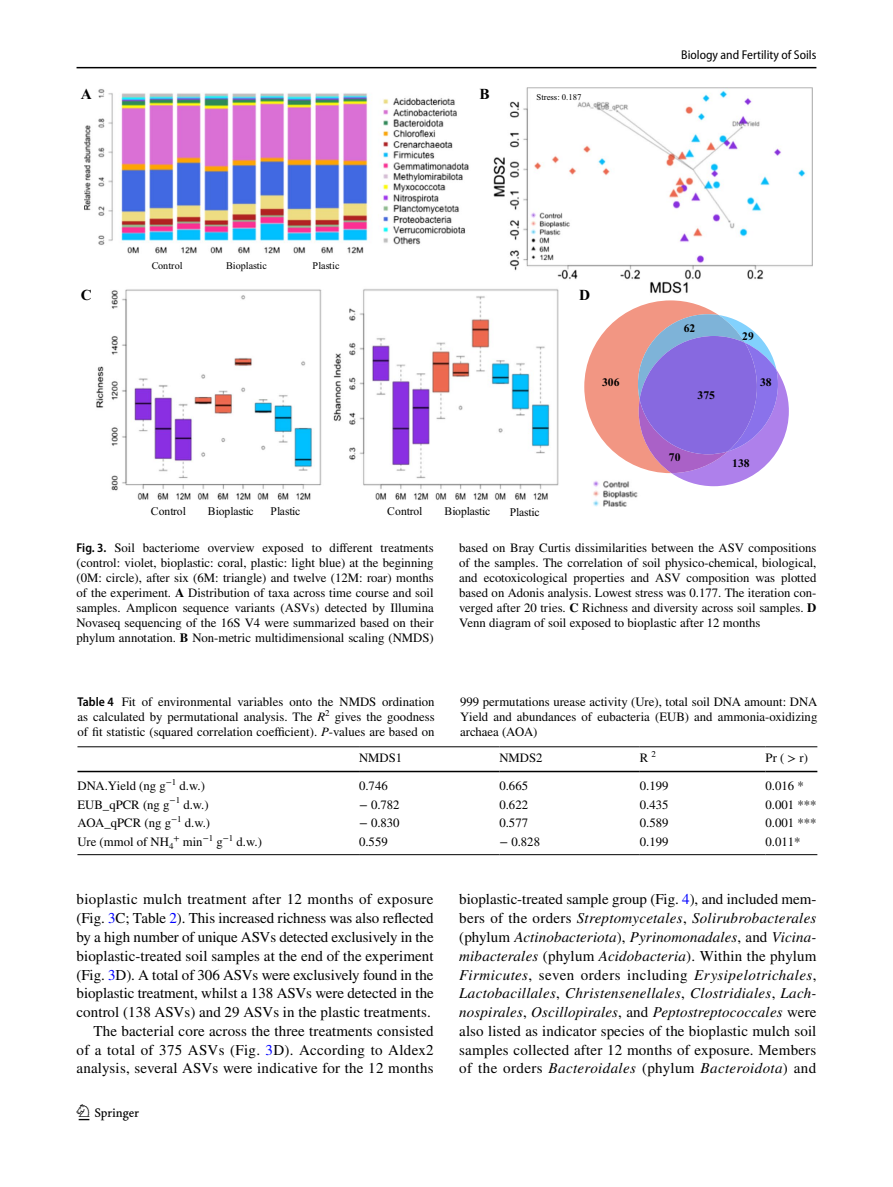
<style>
.page{position:relative;width:893px;height:1187px;background:#fff}
.page>*{position:absolute;margin:0;border:0;box-sizing:border-box;transform-origin:0 0}
.t1{font:22.5px "Springnew Regular 2";color:#000}
.t2{font:700 15.3px "Times New Roman";color:#000}
.t3{font:15px/18.8px "STIX";letter-spacing:.005em;color:#000;text-align:right}
.t4{font:12.75px/15px "STIX";color:#000;text-align:justify}
.t5{font:semi-condensed 12.75px "Myriad Pro";color:#000}
.t6{font:11.55px "Times New Roman";letter-spacing:-.015em;color:#000}
.t7{font:700 11.55px "Times New Roman";color:#000}
.t8{font:10.2px "Times New Roman";letter-spacing:.005em;color:#000}
.t9{font:8.7px "Times New Roman";color:#000}
.s1{font-family:"Myriad Pro";font-weight:600;font-stretch:semi-condensed}
.s2{font-weight:700}
.s3{font-style:italic}
.s4{color:#00f}
</style>
<div class="page">
<hr style="left:77px;top:67px;width:739px;height:1px;background:#000">
<img style="left:84px;top:88px;width:728px;height:418px">
<svg style="left:584px;top:300px;width:205px;height:186px"></svg>
<hr style="left:77px;top:746px;width:282px;height:1px;background:#000">
<hr style="left:77px;top:770px;width:282px;height:2px;background:#000">
<hr style="left:359px;top:746px;width:140px;height:1px;background:#000">
<hr style="left:359px;top:770px;width:140px;height:2px;background:#000">
<hr style="left:499px;top:746px;width:141px;height:1px;background:#000">
<hr style="left:499px;top:770px;width:141px;height:2px;background:#000">
<hr style="left:640px;top:746px;width:126px;height:1px;background:#000">
<hr style="left:640px;top:770px;width:126px;height:2px;background:#000">
<hr style="left:766px;top:746px;width:51px;height:1px;background:#000">
<hr style="left:766px;top:770px;width:51px;height:2px;background:#000">
<hr style="left:77px;top:854px;width:282px;height:1px;background:#000">
<hr style="left:359px;top:854px;width:140px;height:1px;background:#000">
<hr style="left:499px;top:854px;width:141px;height:1px;background:#000">
<hr style="left:640px;top:854px;width:126px;height:1px;background:#000">
<hr style="left:766px;top:854px;width:51px;height:1px;background:#000">
<p class="t2" style="left:81px;top:83px;width:13px">A</p>
<p class="t2" style="left:479px;top:83px;width:12px">B</p>
<p class="t9" style="left:537px;top:91px;width:46px">Stress: 0.187</p>
<p class="t5" style="left:681px;top:48px;width:137px">Biology and Fertility of Soils</p>
<p class="t8" style="left:152px;top:259px;width:33px">Control</p>
<p class="t8" style="left:313px;top:259px;width:28px">Plastic</p>
<p class="t8" style="left:226px;top:259px;width:42px">Bioplastic</p>
<p class="t2" style="left:81px;top:283px;width:13px">C</p>
<p class="t2" style="left:579px;top:283px;width:13px">D</p>
<p class="t7" style="left:684px;top:319px;width:13px">62</p>
<p class="t7" style="left:742px;top:328px;width:13px">29</p>
<p class="t7" style="left:602px;top:374px;width:19px">306</p>
<p class="t7" style="left:760px;top:374px;width:13px">38</p>
<p class="t7" style="left:698px;top:387px;width:19px">375</p>
<p class="t6" style="left:151px;top:503px;width:37px">Control</p>
<p class="t6" style="left:208px;top:503px;width:47px">Bioplastic</p>
<p class="t6" style="left:387px;top:503px;width:37px">Control</p>
<p class="t6" style="left:271px;top:503px;width:31px">Plastic</p>
<p class="t6" style="left:444px;top:503px;width:47px">Bioplastic</p>
<p class="t6" style="left:510px;top:504px;width:31px">Plastic</p>
<p class="t7" style="left:669px;top:448px;width:13px">70</p>
<p class="t7" style="left:732px;top:455px;width:19px">138</p>
<p class="t4" style="left:77px;top:541px;width:359px"><span class="s1">Fig. 3.</span> Soil bacteriome overview exposed to different treatments (control: violet, bioplastic: coral, plastic: light blue) at the beginning (0M: circle), after six (6M: triangle) and twelve (12M: roar) months of the experiment. <span class="s2">A</span> Distribution of taxa across time course and soil samples. Amplicon sequence variants (ASVs) detected by Illumina Novaseq sequencing of the 16S V4 were summarized based on their phylum annotation. <span class="s2">B</span> Non-metric multidimensional scaling (NMDS)</p>
<p class="t4" style="left:459px;top:541px;width:359px">based on Bray Curtis dissimilarities between the ASV compositions of the samples. The correlation of soil physico-chemical, biological, and ecotoxicological properties and ASV composition was plotted based on Adonis analysis. Lowest stress was 0.177. The iteration con&shy;verged after 20 tries. <span class="s2">C</span> Richness and diversity across soil samples. <span class="s2">D </span>Venn diagram of soil exposed to bioplastic after 12 months</p>
<p class="t4" style="left:77px;top:695px;width:359px"><span class="s1">Table 4</span> Fit of environmental variables onto the NMDS ordination as calculated by permutational analysis. The <span class="s3">R</span><sup>2</sup> gives the goodness of fit statistic (squared correlation coefficient). <span class="s3">P</span>-values are based on</p>
<p class="t4" style="left:460px;top:695px;width:359px">999 permutations urease activity (Ure), total soil DNA amount: DNA Yield and abundances of eubacteria (EUB) and ammonia-oxidizing archaea (AOA)</p>
<p class="t4" style="left:359px;top:750px;width:45px">NMDS1</p>
<p class="t4" style="left:499px;top:750px;width:45px">NMDS2</p>
<p class="t4" style="left:640px;top:750px;width:18px">R <sup>2</sup></p>
<p class="t4" style="left:766px;top:750px;width:44px">Pr ( &gt; r)</p>
<p class="t4" style="left:77px;top:778px;width:129px">DNA.Yield (ng g<sup>−1</sup> d.w.)</p>
<p class="t4" style="left:359px;top:778px;width:30px">0.746</p>
<p class="t4" style="left:499px;top:778px;width:30px">0.665</p>
<p class="t4" style="left:640px;top:778px;width:30px">0.199</p>
<p class="t4" style="left:766px;top:778px;width:40px">0.016 *</p>
<p class="t4" style="left:77px;top:797px;width:133px">EUB_qPCR (ng g<sup>−1</sup> d.w.)</p>
<p class="t4" style="left:359px;top:797px;width:42px">− 0.782</p>
<p class="t4" style="left:499px;top:797px;width:30px">0.622</p>
<p class="t4" style="left:640px;top:797px;width:30px">0.435</p>
<p class="t4" style="left:766px;top:797px;width:52px">0.001 ***</p>
<p class="t4" style="left:77px;top:816px;width:134px">AOA_qPCR (ng g<sup>−1</sup> d.w.)</p>
<p class="t4" style="left:359px;top:816px;width:42px">− 0.830</p>
<p class="t4" style="left:499px;top:816px;width:30px">0.577</p>
<p class="t4" style="left:640px;top:816px;width:30px">0.589</p>
<p class="t4" style="left:766px;top:816px;width:52px">0.001 ***</p>
<p class="t4" style="left:77px;top:835px;width:186px">Ure (mmol of NH<sub>4</sub><sup>+</sup> min<sup>−1</sup> g<sup>−1</sup> d.w.)</p>
<p class="t4" style="left:359px;top:835px;width:30px">0.559</p>
<p class="t4" style="left:499px;top:835px;width:42px">− 0.828</p>
<p class="t4" style="left:640px;top:835px;width:30px">0.199</p>
<p class="t4" style="left:766px;top:835px;width:37px">0.011*</p>
<p class="t3" style="left:77px;top:891px;width:359px">bioplastic mulch treatment after 12 months of exposure (Fig. <span class="s4">3</span>C; Table <span class="s4">2</span>). This increased richness was also reflected by a high number of unique ASVs detected exclusively in the bioplastic-treated soil samples at the end of the experiment (Fig. <span class="s4">3</span>D). A total of 306 ASVs were exclusively found in the bioplastic treatment, whilst a 138 ASVs were detected in the control (138 ASVs) and 29 ASVs in the plastic treatments.<br>The bacterial core across the three treatments consisted<br>of a total of 375 ASVs (Fig. <span class="s4">3</span>D). According to Aldex2 analysis, several ASVs were indicative for the 12 months</p>
<p class="t3" style="left:459px;top:891px;width:359px;text-align:justify">bioplastic-treated sample group (Fig. <span class="s4">4</span>), and included mem&shy;bers of the orders <span class="s3">Streptomycetales</span>, <span class="s3">Solirubrobacterales </span>(phylum <span class="s3">Actinobacteriota</span>), <span class="s3">Pyrinomonadales</span>, and <span class="s3">Vicina&shy;mibacterales</span> (phylum <span class="s3">Acidobacteria</span>). Within the phylum <span class="s3">Firmicutes</span>, seven orders including <span class="s3">Erysipelotrichales</span>, <span class="s3">Lactobacillales</span>, <span class="s3">Christensenellales</span>, <span class="s3">Clostridiales</span>, <span class="s3">Lach&shy;nospirales</span>, <span class="s3">Oscillopirales</span>, and <span class="s3">Peptostreptococcales</span> were also listed as indicator species of the bioplastic mulch soil samples collected after 12 months of exposure. Members of the orders <span class="s3">Bacteroidales</span> (phylum <span class="s3">Bacteroidota</span>) and</p>
<h1 class="t1" style="left:79px;top:1104px;width:62px">1 3</h1>
</div>
